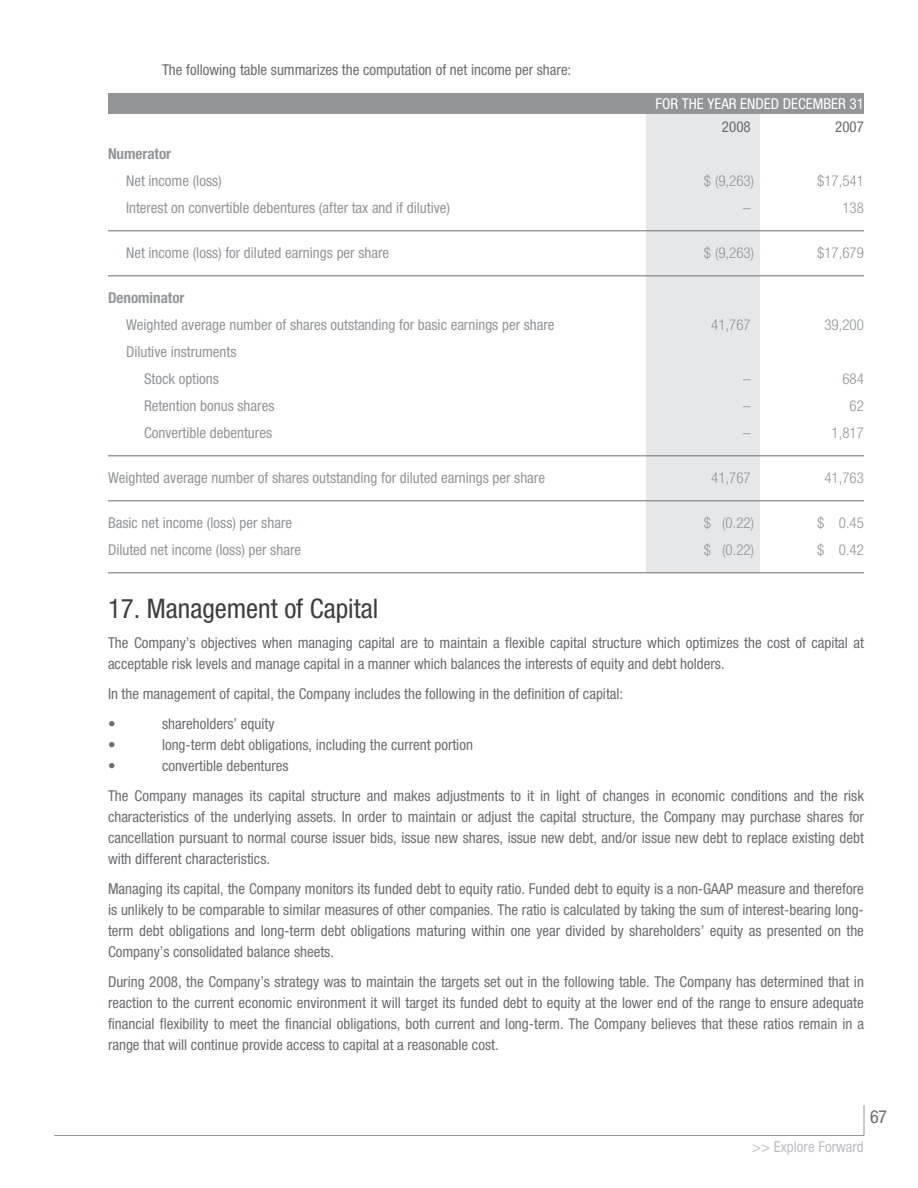
<style>
.page{position:relative;width:918px;height:1188px;background:#fff}
.page>*{position:absolute;margin:0;border:0;box-sizing:border-box;transform-origin:0 0}
.t1{font:condensed 27px "Helvetica Neue";color:#3e3e3f}
.t2{font:condensed 18px "Helvetica Neue";color:#6c6d70}
.t3{font:condensed 15px/21px "Helvetica Neue";color:#6c6d70}
.t4{font:condensed 15px/27px "Helvetica Neue";color:#939598}
.t5{font:300 condensed 15px "Helvetica Neue";color:#939598}
.t6{font:condensed 15px/22.5px "Helvetica Neue";color:#fff}
.t7{font:condensed 15px "Helvetica Neue";color:#bcbdc0}
.s1{font-weight:700}
.s2{color:#6c6d70}
</style>
<div class="page">
<div style="left:108px;top:93px;width:756px;height:21px;background:#939598"></div>
<div style="left:646px;top:114px;width:114px;height:459px;background:#e6e7e9"></div>
<hr style="left:108px;top:231px;width:756px;height:1px;background:#6c6d70">
<hr style="left:108px;top:276px;width:756px;height:1px;background:#6c6d70">
<hr style="left:108px;top:456px;width:756px;height:1px;background:#6c6d70">
<hr style="left:108px;top:501px;width:756px;height:1px;background:#6c6d70">
<hr style="left:108px;top:573px;width:756px;height:1px;background:#6c6d70">
<hr style="left:864px;top:1105px;width:1px;height:30px;background:#939598">
<hr style="left:54px;top:1135px;width:810px;height:1px;background:#939598">
<p class="t3" style="left:162px;top:60px;width:411px">The following table summarizes the computation of net income per share:</p>
<p class="t4" style="left:126px;top:141px;width:97px;text-indent:-18px"><span class="s1">Numerator<br></span>Net income (loss)</p>
<p class="t6" style="left:722px;top:94px;width:144px;text-indent:-66px">FOR THE YEAR ENDED DECEMBER 31<br><span class="s2">2008</span></p>
<p class="t3" style="left:835px;top:117px;width:30px">2007</p>
<p class="t5" style="left:704px;top:175px;width:52px">$ (9,263)</p>
<p class="t5" style="left:817px;top:175px;width:48px">$17,541</p>
<p class="t4" style="left:126px;top:195px;width:326px">Interest on convertible debentures (after tax and if dilutive)</p>
<p class="t5" style="left:743px;top:202px;width:9px">–</p>
<p class="t5" style="left:842px;top:202px;width:23px">138</p>
<p class="t4" style="left:126px;top:240px;width:265px">Net income (loss) for diluted earnings per share</p>
<p class="t5" style="left:704px;top:247px;width:52px">$ (9,263)</p>
<p class="t5" style="left:817px;top:247px;width:48px">$17,679</p>
<p class="t4" style="left:126px;top:285px;width:430px;text-indent:-18px"><span class="s1">Denominator<br></span>Weighted average number of shares outstanding for basic earnings per share</p>
<p class="t5" style="left:711px;top:319px;width:41px">41,767</p>
<p class="t5" style="left:824px;top:319px;width:41px">39,200</p>
<p class="t4" style="left:126px;top:339px;width:112px;text-align:center">Dilutive instruments<br>Stock options</p>
<p class="t5" style="left:743px;top:373px;width:9px">–</p>
<p class="t5" style="left:842px;top:373px;width:23px">684</p>
<p class="t4" style="left:144px;top:393px;width:132px">Retention bonus shares</p>
<p class="t5" style="left:743px;top:400px;width:9px">–</p>
<p class="t5" style="left:850px;top:400px;width:16px">62</p>
<p class="t4" style="left:144px;top:420px;width:130px">Convertible debentures</p>
<p class="t5" style="left:743px;top:427px;width:9px">–</p>
<p class="t5" style="left:832px;top:427px;width:34px">1,817</p>
<p class="t4" style="left:108px;top:465px;width:439px">Weighted average number of shares outstanding for diluted earnings per share</p>
<p class="t5" style="left:711px;top:472px;width:41px">41,767</p>
<p class="t5" style="left:824px;top:472px;width:41px">41,763</p>
<p class="t4" style="left:108px;top:510px;width:186px">Basic net income (loss) per share</p>
<p class="t5" style="left:704px;top:517px;width:52px">$ (0.22)</p>
<p class="t5" style="left:817px;top:517px;width:48px">$ 0.45</p>
<p class="t4" style="left:108px;top:537px;width:195px">Diluted net income (loss) per share</p>
<p class="t5" style="left:704px;top:544px;width:52px">$ (0.22)</p>
<p class="t5" style="left:817px;top:544px;width:48px">$ 0.42</p>
<p class="t1" style="left:108px;top:599px;width:272px">17. Management of Capital</p>
<p class="t3" style="left:108px;top:633px;width:757px">The Company’s objectives when managing capital are to maintain a flexible capital structure which optimizes the cost of capital at acceptable risk levels and manage capital in a manner which balances the interests of equity and debt holders.</p>
<p class="t3" style="left:108px;top:680px;width:517px;line-height:30px">In the management of capital, the Company includes the following in the definition of capital: •</p>
<p class="t3" style="left:162px;top:714px;width:114px">shareholders’ equity</p>
<p class="t3" style="left:108px;top:735px;width:9px">•</p>
<p class="t3" style="left:162px;top:735px;width:312px">long-term debt obligations, including the current portion</p>
<p class="t3" style="left:108px;top:756px;width:9px">•</p>
<p class="t3" style="left:108px;top:752px;width:758px;line-height:30px;text-indent:54px">convertible debentures<br>The Company manages its capital structure and makes adjustments to it in light of changes in economic conditions and the risk</p>
<p class="t3" style="left:108px;top:807px;width:757px;text-align:justify">characteristics of the underlying assets. In order to maintain or adjust the capital structure, the Company may purchase shares for cancellation pursuant to normal course issuer bids, issue new shares, issue new debt, and/or issue new debt to replace existing debt with different characteristics.</p>
<p class="t3" style="left:108px;top:879px;width:757px;text-align:justify">Managing its capital, the Company monitors its funded debt to equity ratio. Funded debt to equity is a non-GAAP measure and therefore is unlikely to be comparable to similar measures of other companies. The ratio is calculated by taking the sum of interest-bearing long&shy;term debt obligations and long-term debt obligations maturing within one year divided by shareholders’ equity as presented on the Company’s consolidated balance sheets.</p>
<p class="t3" style="left:108px;top:972px;width:758px;text-align:justify">During 2008, the Company’s strategy was to maintain the targets set out in the following table. The Company has determined that in reaction to the current economic environment it will target its funded debt to equity at the lower end of the range to ensure adequate financial flexibility to meet the financial obligations, both current and long-term. The Company believes that these ratios remain in a range that will continue provide access to capital at a reasonable cost.</p>
<p class="t2" style="left:870px;top:1111px;width:19px">67</p>
<p class="t7" style="left:752px;top:1141px;width:113px">&gt;&gt; Explore Forward</p>
</div>
